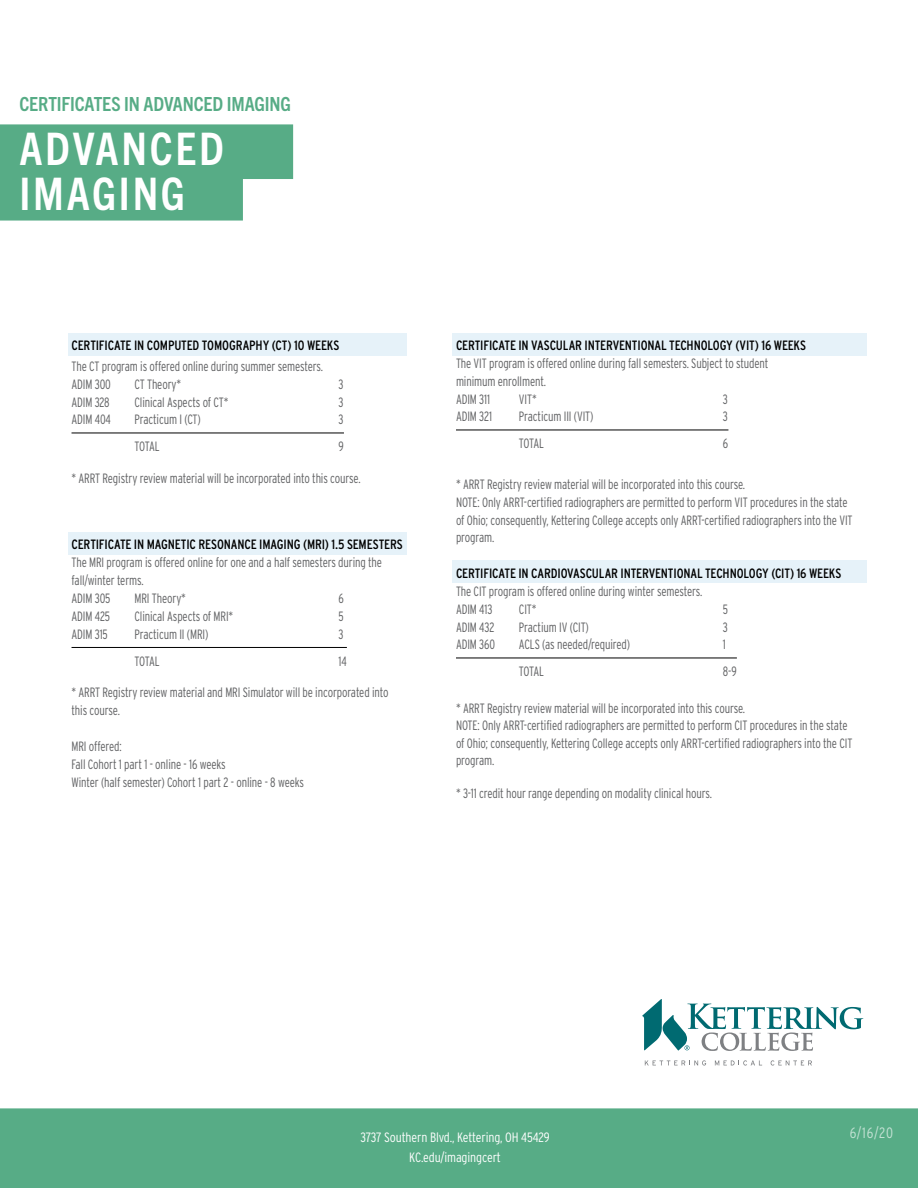
<style>
.page{position:relative;width:918px;height:1188px;background:#fff}
.page>*{position:absolute;margin:0;border:0;box-sizing:border-box;transform-origin:0 0}
.t1{font:700 condensed 45px/45px "Trade Gothic Next LT Pro";letter-spacing:.06em;color:#fff}
.t2{font:700 condensed 19.5px "Trade Gothic Next LT Pro";letter-spacing:-.01em;color:#57ac86}
.t3{font:300 15px "Interstate Condensed";color:#fff}
.t4{font:300 13.5px/18px "Interstate Condensed";letter-spacing:-.01em;color:#5f6062;scale:.9 1}
.t5{font:13.5px "Interstate Condensed";letter-spacing:-.015em;color:#000}
.t6{font:300 13.5px/19.5px "Interstate Condensed";letter-spacing:-.01em;color:#fff;text-align:center}
</style>
<div class="page">
<div style="left:0;top:1108px;width:918px;height:80px;background:#57ac86"></div>
<div style="left:68px;top:333px;width:339px;height:23px;background:#e6f2f9"></div>
<div style="left:68px;top:532px;width:339px;height:23px;background:#e6f2f9"></div>
<div style="left:453px;top:333px;width:414px;height:23px;background:#e6f2f9"></div>
<div style="left:453px;top:561px;width:414px;height:22px;background:#e6f2f9"></div>
<hr style="left:72px;top:433px;width:272px;height:1px;background:#000">
<hr style="left:72px;top:647px;width:275px;height:1px;background:#000">
<hr style="left:456px;top:430px;width:272px;height:1px;background:#000">
<hr style="left:456px;top:658px;width:281px;height:1px;background:#000">
<svg style="left:645px;top:1060px;width:61px;height:6px"></svg>
<svg style="left:715px;top:1060px;width:47px;height:6px"></svg>
<svg style="left:771px;top:1060px;width:41px;height:6px"></svg>
<svg style="left:642px;top:999px;width:221px;height:52px"></svg>
<svg style="left:0;top:124px;width:293px;height:97px;background:#64b28f"></svg>
<h2 class="t2" style="left:19px;top:90px;width:273px">CERTIFICATES IN ADVANCED IMAGING</h2>
<h1 class="t1" style="left:19px;top:124px;width:206px">ADVANCED<br>IMAGING</h1>
<p class="t5" style="left:72px;top:337px;width:269px">CERTIFICATE IN COMPUTED TOMOGRAPHY (CT) 10 WEEKS</p>
<p class="t4" style="left:72px;top:357px;width:281px">The CT program is offered online during summer semesters.<br>ADIM 300</p>
<p class="t4" style="left:135px;top:375px;width:53px">CT Theory*</p>
<p class="t4" style="left:339px;top:375px;width:7px">3</p>
<p class="t4" style="left:72px;top:393px;width:44px">ADIM 328</p>
<p class="t4" style="left:135px;top:393px;width:106px">Clinical Aspects of CT*</p>
<p class="t4" style="left:339px;top:393px;width:7px">3</p>
<p class="t4" style="left:72px;top:411px;width:45px">ADIM 404</p>
<p class="t4" style="left:135px;top:411px;width:75px">Practicum I (CT)</p>
<p class="t4" style="left:339px;top:411px;width:7px">3</p>
<p class="t4" style="left:135px;top:438px;width:29px">TOTAL</p>
<p class="t4" style="left:339px;top:438px;width:7px">9</p>
<p class="t4" style="left:72px;top:469px;width:323px">* ARRT Registry review material will be incorporated into this course.</p>
<p class="t5" style="left:72px;top:537px;width:333px">CERTIFICATE IN MAGNETIC RESONANCE IMAGING (MRI) 1.5 SEMESTERS</p>
<p class="t4" style="left:72px;top:553px;width:347px">The MRI program is offered online for one and a half semesters during the fall/winter terms.<br>ADIM 305</p>
<p class="t4" style="left:135px;top:589px;width:59px">MRI Theory*</p>
<p class="t4" style="left:339px;top:589px;width:7px">6</p>
<p class="t4" style="left:72px;top:607px;width:44px">ADIM 425</p>
<p class="t4" style="left:135px;top:607px;width:111px">Clinical Aspects of MRI*</p>
<p class="t4" style="left:339px;top:607px;width:7px">5</p>
<p class="t4" style="left:72px;top:625px;width:42px">ADIM 315</p>
<p class="t4" style="left:135px;top:625px;width:84px">Practicum II (MRI)</p>
<p class="t4" style="left:339px;top:625px;width:7px">3</p>
<p class="t4" style="left:135px;top:652px;width:29px">TOTAL</p>
<p class="t4" style="left:339px;top:652px;width:11px">14</p>
<p class="t4" style="left:72px;top:684px;width:354px">* ARRT Registry review material and MRI Simulator will be incorporated into this course.</p>
<p class="t4" style="left:72px;top:738px;width:260px">MRI offered:<br>Fall Cohort 1 part 1 - online - 16 weeks<br>Winter (half semester) Cohort 1 part 2 - online - 8 weeks</p>
<p class="t5" style="left:456px;top:337px;width:352px">CERTIFICATE IN VASCULAR INTERVENTIONAL TECHNOLOGY (VIT) 16 WEEKS</p>
<p class="t4" style="left:456px;top:354px;width:349px">The VIT program is offered online during fall semesters. Subject to student minimum enrollment.<br>ADIM 311</p>
<p class="t4" style="left:519px;top:390px;width:21px">VIT*</p>
<p class="t4" style="left:723px;top:390px;width:7px">3</p>
<p class="t4" style="left:456px;top:408px;width:42px">ADIM 321</p>
<p class="t4" style="left:519px;top:408px;width:84px">Practicum III (VIT)</p>
<p class="t4" style="left:723px;top:408px;width:7px">3</p>
<p class="t4" style="left:519px;top:435px;width:29px">TOTAL</p>
<p class="t4" style="left:723px;top:435px;width:7px">6</p>
<p class="t4" style="left:456px;top:475px;width:442px">* ARRT Registry review material will be incorporated into this course.<br>NOTE: Only ARRT-certified radiographers are permitted to perform VIT procedures in the state of Ohio; consequently, Kettering College accepts only ARRT-certified radiographers into the VIT</p>
<p class="t4" style="left:456px;top:528px;width:44px">program.</p>
<p class="t5" style="left:456px;top:565px;width:387px">CERTIFICATE IN CARDIOVASCULAR INTERVENTIONAL TECHNOLOGY (CIT) 16 WEEKS</p>
<p class="t4" style="left:456px;top:582px;width:275px">The CIT program is offered online during winter semesters.<br>ADIM 413</p>
<p class="t4" style="left:519px;top:600px;width:21px">CIT*</p>
<p class="t4" style="left:723px;top:600px;width:7px">5</p>
<p class="t4" style="left:456px;top:618px;width:44px">ADIM 432</p>
<p class="t4" style="left:519px;top:618px;width:79px">Practium IV (CIT)</p>
<p class="t4" style="left:723px;top:618px;width:7px">3</p>
<p class="t4" style="left:456px;top:636px;width:45px">ADIM 360</p>
<p class="t4" style="left:519px;top:636px;width:125px">ACLS (as needed/required)</p>
<p class="t4" style="left:723px;top:636px;width:5px">1</p>
<p class="t4" style="left:519px;top:663px;width:29px">TOTAL</p>
<p class="t4" style="left:723px;top:663px;width:17px">8-9</p>
<p class="t4" style="left:456px;top:699px;width:442px">* ARRT Registry review material will be incorporated into this course.<br>NOTE: Only ARRT-certified radiographers are permitted to perform CIT procedures in the state of Ohio; consequently, Kettering College accepts only ARRT-certified radiographers into the CIT</p>
<p class="t4" style="left:456px;top:751px;width:44px">program.</p>
<p class="t4" style="left:456px;top:784px;width:286px">* 3-11 credit hour range depending on modality clinical hours.</p>
<p class="t6" style="left:361px;top:1128px;width:191px">3737 Southern Blvd., Kettering, OH 45429<br>KC.edu/imagingcert</p>
<p class="t3" style="left:849px;top:1124px;width:45px">6/16/20</p>
</div>
